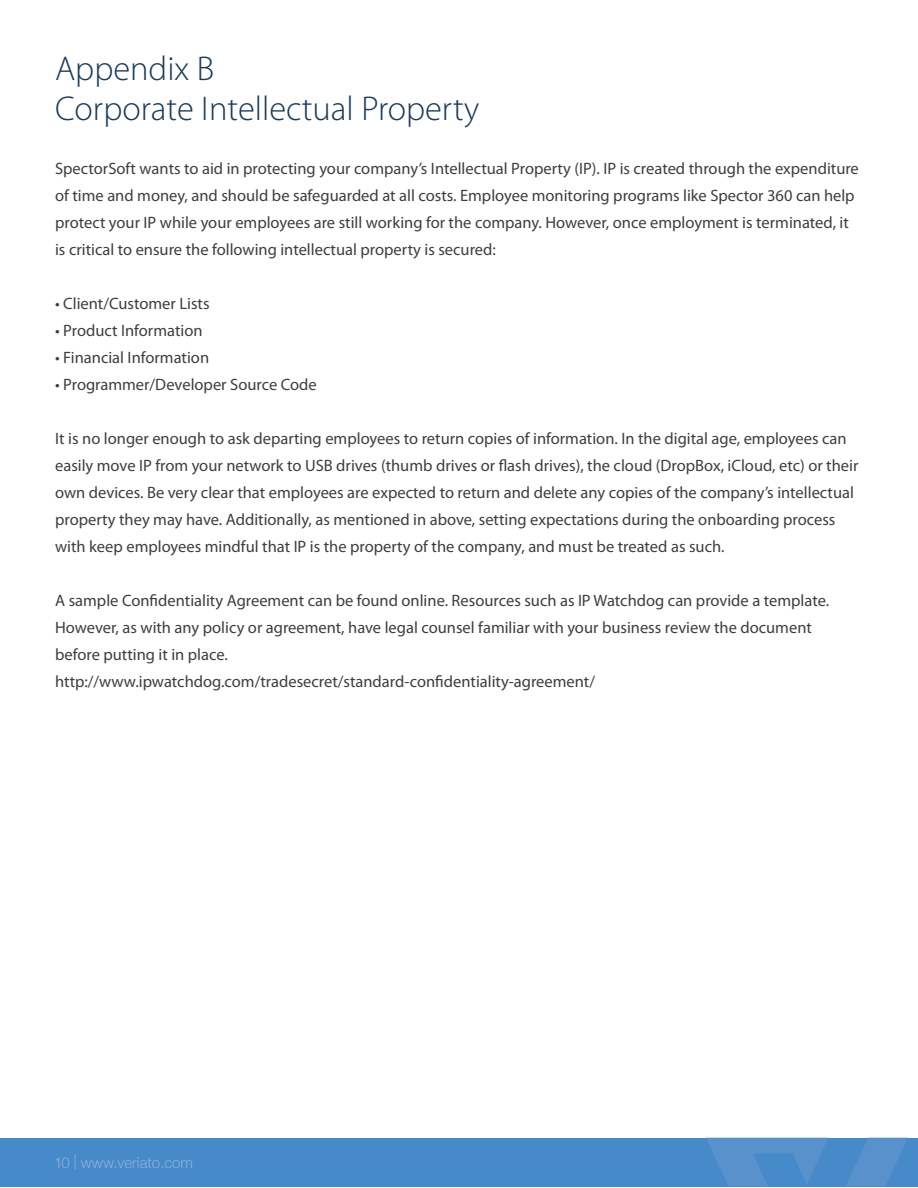
<style>
.page{position:relative;width:918px;height:1188px;background:#fff}
.page>*{position:absolute;margin:0;border:0;box-sizing:border-box;transform-origin:0 0}
.t1{font:300 34.5px/40.5px "Myriad Pro";color:#1a3a58}
.t2{font:16.5px/27px "Myriad Pro";color:#3e3e3f}
.t3{font:300 15px "Helvetica Neue";color:#8eb0db}
</style>
<div class="page">
<div style="left:0;top:1138px;width:917px;height:49px;background:#468ac9"></div>
<svg style="left:846px;top:1138px;width:61px;height:48px"></svg>
<svg style="left:706px;top:1138px;width:122px;height:48px"></svg>
<h1 class="t1" style="left:55px;top:48px;width:426px">Appendix B<br>Corporate Intellectual Property</h1>
<p class="t2" style="left:55px;top:155px;width:805px">SpectorSoft wants to aid in protecting your company’s Intellectual Property (IP). IP is created through the expenditure of time and money, and should be safeguarded at all costs. Employee monitoring programs like Spector 360 can help protect your IP while your employees are still working for the company. However, once employment is terminated, it is critical to ensure the following intellectual property is secured:</p>
<p class="t2" style="left:55px;top:290px;width:156px">• Client/Customer Lists</p>
<p class="t2" style="left:55px;top:317px;width:149px">• Product Information</p>
<p class="t2" style="left:55px;top:344px;width:156px">• Financial Information</p>
<p class="t2" style="left:55px;top:371px;width:263px">• Programmer/Developer Source Code</p>
<p class="t2" style="left:55px;top:425px;width:805px">It is no longer enough to ask departing employees to return copies of information. In the digital age, employees can easily move IP from your network to USB drives (thumb drives or flash drives), the cloud (DropBox, iCloud, etc) or their own devices. Be very clear that employees are expected to return and delete any copies of the company’s intellectual property they may have. Additionally, as mentioned in above, setting expectations during the onboarding process with keep employees mindful that IP is the property of the company, and must be treated as such.</p>
<p class="t2" style="left:55px;top:587px;width:776px">A sample Confidentiality Agreement can be found online. Resources such as IP Watchdog can provide a template.<br>However, as with any policy or agreement, have legal counsel familiar with your business review the document before putting it in place.<br>http://www.ipwatchdog.com/tradesecret/standard-confidentiality-agreement/</p>
<p class="t3" style="left:54px;top:1150px;width:141px">10 | www.veriato.com</p>
</div>
